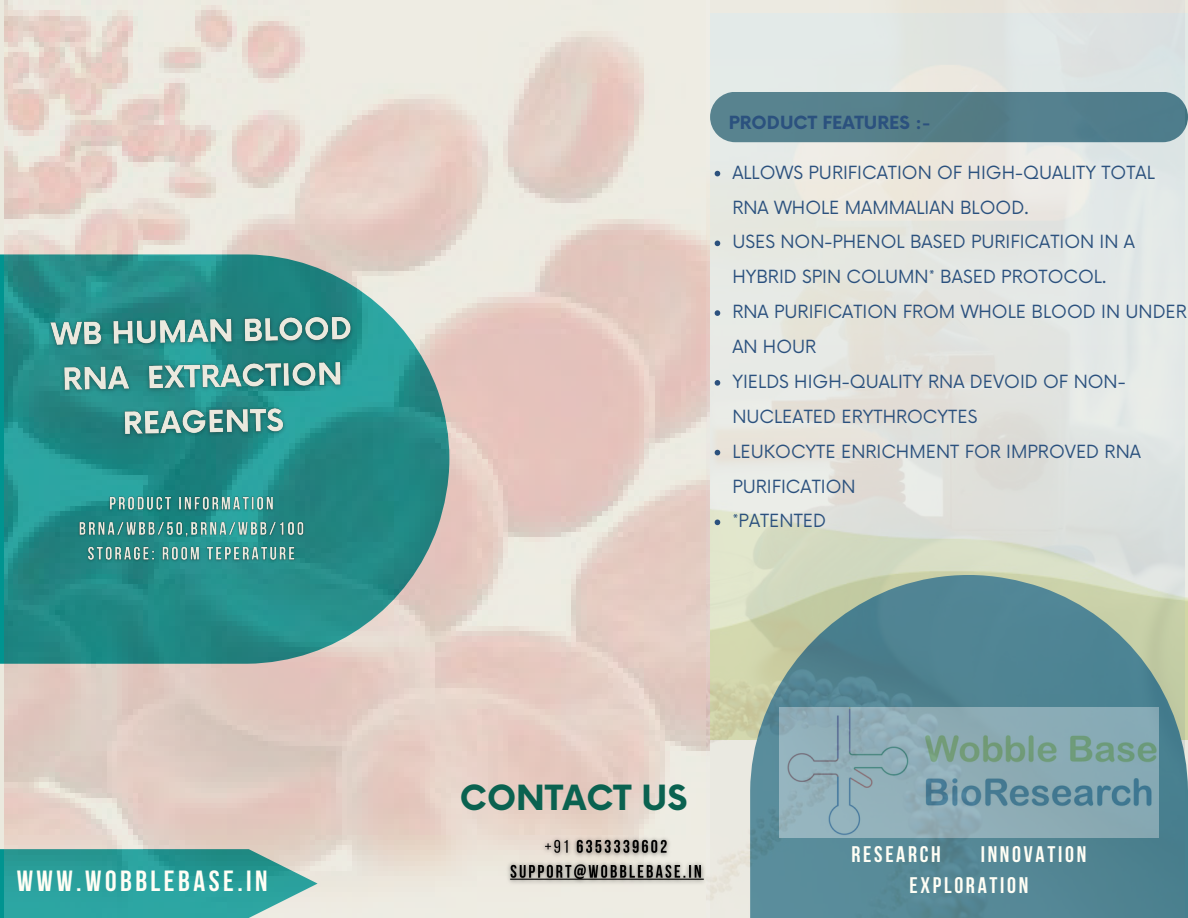
<style>
.page{position:relative;width:1188px;height:918px;background:#fff}
.page>*{position:absolute;margin:0;border:0;box-sizing:border-box;transform-origin:0 0}
.t1{font:700 33.75px "Now";color:#0a6250}
.t2{font:700 29.1px "Bebas Neue";letter-spacing:.12em;color:#fffef5}
.t3{font:700 22.5px/30.3px "Bebas Neue";letter-spacing:.12em;color:#fffef5}
.t4{font:17.7px/34.8px "Now";color:#2b517e}
.t5{font:700 17.7px "Now";color:#2b517e}
</style>
<div class="page">
<img style="left:4px;top:0;width:702px;height:918px">
<img style="left:706px;top:0;width:478px;height:918px">
<img style="left:502px;top:831px;width:208px;height:59px">
<svg style="left:715px;top:171px;width:5px;height:5px"></svg>
<svg style="left:715px;top:241px;width:5px;height:5px"></svg>
<svg style="left:715px;top:310px;width:5px;height:6px"></svg>
<svg style="left:715px;top:380px;width:5px;height:6px"></svg>
<svg style="left:715px;top:450px;width:5px;height:5px"></svg>
<svg style="left:715px;top:520px;width:5px;height:5px"></svg>
<img style="left:41px;top:307px;width:322px;height:138px">
<img style="left:74px;top:491px;width:236px;height:75px">
<p class="t2" style="left:17px;top:869px;width:253px">WWW.WOBBLEBASE.IN</p>
<p class="t5" style="left:729px;top:113px;width:203px">PRODUCT FEATURES :-</p>
<h3 class="t4" style="left:732px;top:156px;width:424px">ALLOWS PURIFICATION OF HIGH-QUALITY TOTAL<br>RNA WHOLE MAMMALIAN BLOOD.</h3>
<h4 class="t4" style="left:732px;top:226px;width:404px">USES NON-PHENOL BASED PURIFICATION IN A<br>HYBRID SPIN COLUMN* BASED PROTOCOL.</h4>
<p class="t4" style="left:732px;top:295px;width:456px">RNA PURIFICATION FROM WHOLE BLOOD IN UNDER<br>AN HOUR</p>
<p class="t4" style="left:732px;top:365px;width:395px">YIELDS HIGH-QUALITY RNA DEVOID OF NON-<br>NUCLEATED ERYTHROCYTES</p>
<p class="t4" style="left:732px;top:435px;width:410px">LEUKOCYTE ENRICHMENT FOR IMPROVED RNA<br>PURIFICATION</p>
<p class="t4" style="left:732px;top:505px;width:95px">*PATENTED</p>
<p class="t1" style="left:460px;top:779px;width:229px">CONTACT US</p>
<h2 class="t3" style="left:852px;top:842px;width:91px">RESEARCH</h2>
<h2 class="t3" style="left:909px;top:842px;width:178px;text-indent:71px">INNOVATION<br>EXPLORATION</h2>
</div>
